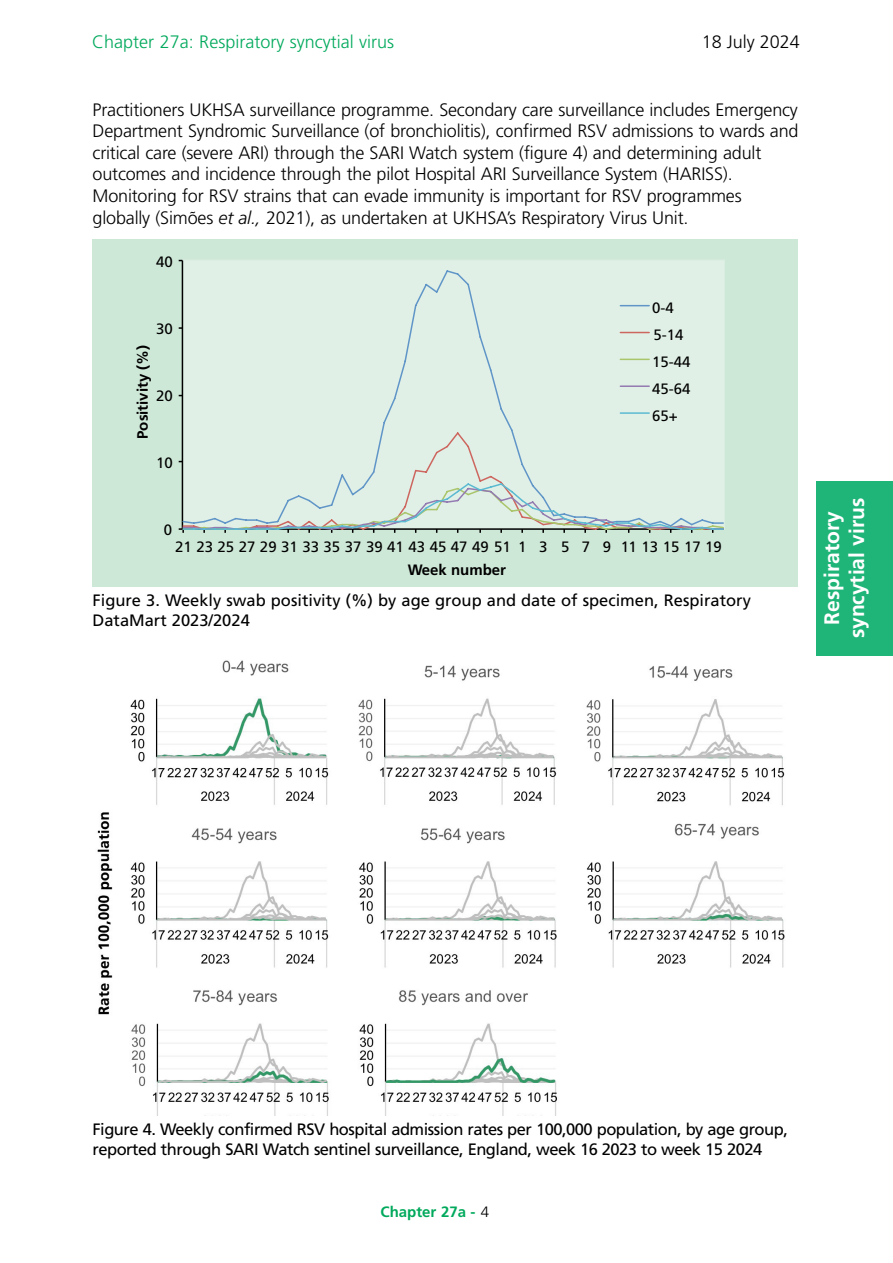
<style>
.page{position:relative;width:893px;height:1263px;background:#fff}
.page>*{position:absolute;margin:0;border:0;box-sizing:border-box;transform-origin:0 0}
.t1{font:700 21px/25.2px "Frutiger";color:#fff;text-align:center}
.GBa_-_Body_text{font:300 18px/21.6px "Frutiger";letter-spacing:-.01em;color:#000}
.t2{font:300 18px "Frutiger";color:#00a95c}
.GBa_-_Figure_title{font:16.5px/19.8px "Frutiger";letter-spacing:-.03em;color:#000}
.GBa_-_Figure_title-2{font:16.5px/19.8px "Frutiger";color:#000}
.t3{font:15px/26.8px "Frutiger";color:#000}
.t4{font:700 15px "Frutiger";color:#000}
.t5{font:700 15px "Frutiger";color:#00a95c}
.s1{font-style:italic}
.s2{font-weight:300;color:#000}
</style>
<div class="page">
<div style="left:816px;top:481px;width:77px;height:174px;background:#1fb579"></div>
<div style="left:93px;top:240px;width:705px;height:347px;background:#cee8d7"></div>
<svg style="left:182px;top:259px;width:543px;height:10px;background:#deefe4"></svg>
<hr style="left:182px;top:261px;width:1px;height:268px;background:#000">
<div style="left:181px;top:269px;width:544px;height:213px;background:#e0f0e6"></div>
<div style="left:182px;top:431px;width:543px;height:51px;background:#e0f0e6"></div>
<svg style="left:179px;top:482px;width:546px;height:51px;background:#cfe0d8"></svg>
<svg style="left:620px;top:305px;width:29px;height:1px"></svg>
<svg style="left:620px;top:332px;width:29px;height:1px"></svg>
<svg style="left:620px;top:359px;width:29px;height:1px"></svg>
<hr style="left:620px;top:385px;width:29px;height:2px;background:#937ab1">
<hr style="left:620px;top:412px;width:29px;height:2px;background:#5bbad1">
<img style="left:97px;top:660px;width:688px;height:455px">
<p class="t2" style="left:92px;top:31px;width:304px">Chapter 27a: Respiratory syncytial virus</p>
<p class="GBa_-_Body_text" style="left:702px;top:31px;width:100px">18 July 2024</p>
<p class="GBa_-_Body_text" style="left:93px;top:99px;width:707px">Practitioners UKHSA surveillance programme. Secondary care surveillance includes Emergency Department Syndromic Surveillance (of bronchiolitis), confirmed RSV admissions to wards and critical care (severe ARI) through the SARI Watch system (figure 4) and determining adult outcomes and incidence through the pilot Hospital ARI Surveillance System (HARISS).<br>Monitoring for RSV strains that can evade immunity is important for RSV programmes globally (Simões <span class="s1">et al.,</span> 2021), as undertaken at UKHSA’s Respiratory Virus Unit.</p>
<p class="t3" style="left:156px;top:248px;width:18px">40</p>
<p class="t3" style="left:156px;top:315px;width:18px">30</p>
<p class="t4" style="left:134px;top:439px;width:96px;rotate:-90deg">Positivity (%)</p>
<p class="t3" style="left:156px;top:382px;width:18px">20</p>
<p class="t3" style="left:156px;top:449px;width:18px">10</p>
<p class="t3" style="left:164px;top:516px;width:10px">0</p>
<p class="t3" style="left:652px;top:295px;width:40px">0-4<br>5-14<br>15-44<br>45-64<br>65+</p>
<p class="t3" style="left:175px;top:533px;width:548px">21232527293133353739414345474951 1 3 5 7 9 1113151719</p>
<p class="t4" style="left:408px;top:561px;width:100px">Week number</p>
<p class="GBa_-_Figure_title-2" style="left:93px;top:591px;width:660px">Figure 3. Weekly swab positivity (%) by age group and date of specimen, Respiratory<br>DataMart 2023/2024</p>
<p class="t1" style="left:819px;top:638px;width:142px;rotate:-90deg">Respiratory syncytial virus</p>
<p class="GBa_-_Figure_title" style="left:93px;top:1119px;width:697px">Figure 4. Weekly confirmed RSV hospital admission rates per 100,000 population, by age group, reported through SARI Watch sentinel surveillance, England, week 16 2023 to week 15 2024</p>
<p class="t5" style="left:381px;top:1203px;width:110px">Chapter 27a - <span class="s2">4</span></p>
</div>
